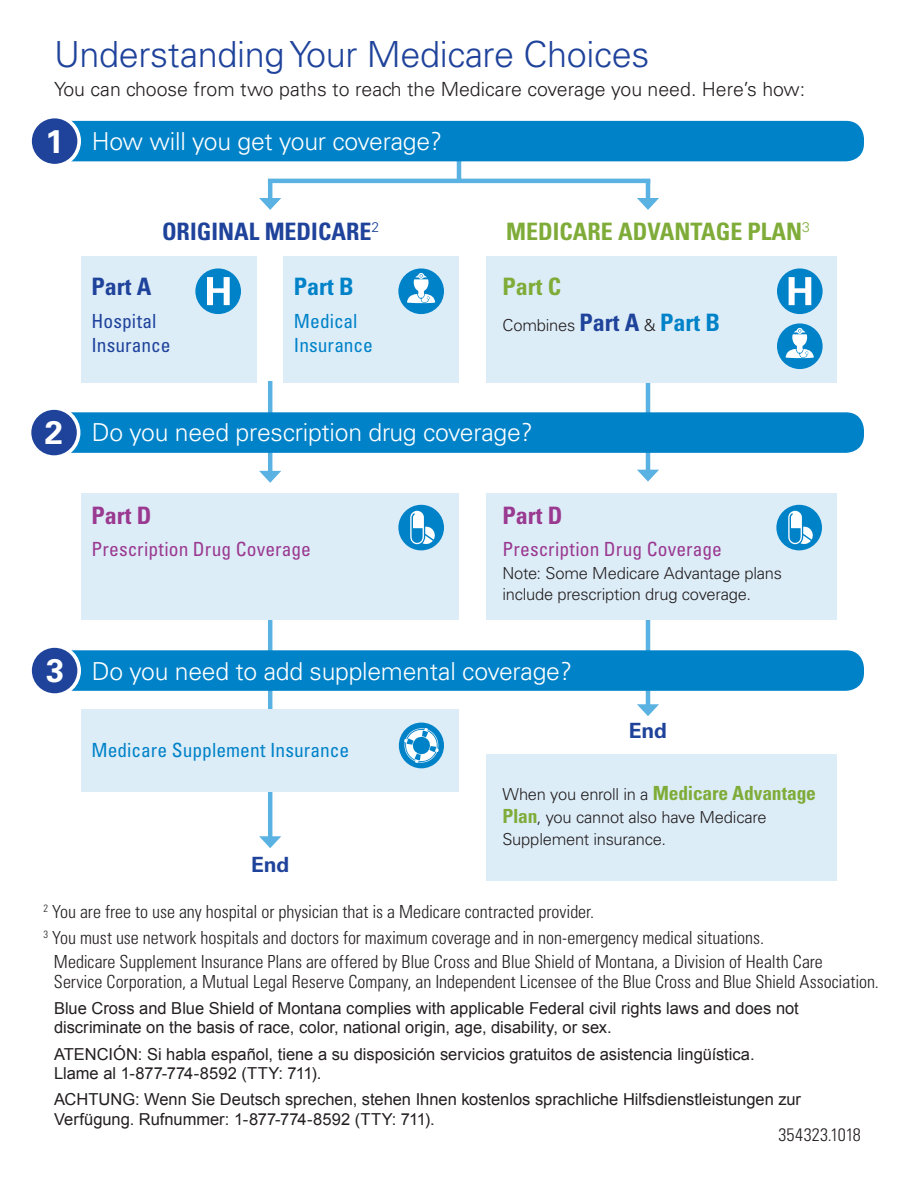
<style>
.page{position:relative;width:918px;height:1188px;background:#fff}
.page>*{position:absolute;margin:0;border:0;box-sizing:border-box;transform-origin:0 0}
.t1{font:300 36px "Univers LT Std";letter-spacing:-.01em;color:#1f439b}
.t2{font:700 32.7px "Univers LT Std";color:#fff}
.t3{font:300 24.75px "Univers LT Std";letter-spacing:-.01em;color:#fff}
.t4{font:700 condensed 24px "Univers LT Std";color:#7fac39}
.t5{font:700 condensed 24px "Univers LT Std";color:#1f439b}
.t6{font:700 condensed 24px "Univers LT Std";color:#9a3990}
.t7{font:700 condensed 24px "Univers LT Std";color:#0082c8}
.t8{font:700 21px "Univers LT Std";letter-spacing:-.005em;color:#1f439b}
.t9{font:300 19.5px "Univers LT Std";color:#231f20}
.t10{font:condensed 19.5px "Univers LT Std";letter-spacing:.005em;color:#9a3990}
.t11{font:condensed 19.5px/24px "Univers LT Std";color:#0082c8}
.t12{font:700 condensed 19.5px "Univers LT Std";letter-spacing:-.01em;color:#7fac39}
.t13{font:condensed 19.5px/24px "Univers LT Std";letter-spacing:.005em;color:#1f439b}
.t14{font:300 condensed 18px/26.2px "Univers LT Std";color:#231f20}
.t15{font:16.5px/19.5px "Arial";color:#231f20}
.t16{font:300 16.5px/21px "Univers LT Std";letter-spacing:-.015em;color:#231f20}
.s1{font-weight:700;font-stretch:condensed;font-size:24px;color:#1f439b}
.s2{font-weight:700;font-stretch:condensed;font-size:24px;color:#0082c8}
.s3{font-weight:300;font-stretch:normal;font-size:16.5px;color:#231f20}
.s4{font-weight:700;font-stretch:condensed;font-size:19.5px;color:#7fac39}
</style>
<div class="page">
<hr style="left:268px;top:597px;width:4px;height:119px;background:#5ab2e3">
<hr style="left:646px;top:590px;width:4px;height:118px;background:#5ab2e3">
<svg style="left:637px;top:704px;width:22px;height:12px"></svg>
<hr style="left:268px;top:767px;width:4px;height:73px;background:#5ab2e3">
<svg style="left:259px;top:836px;width:22px;height:12px"></svg>
<hr style="left:457px;top:160px;width:4px;height:22px;background:#5ab2e3">
<hr style="left:268px;top:179px;width:382px;height:4px;background:#5ab2e3">
<hr style="left:268px;top:180px;width:4px;height:22px;background:#5ab2e3">
<svg style="left:259px;top:198px;width:22px;height:12px"></svg>
<hr style="left:646px;top:180px;width:4px;height:22px;background:#5ab2e3">
<svg style="left:637px;top:198px;width:22px;height:12px"></svg>
<hr style="left:268px;top:381px;width:4px;height:94px;background:#5ab2e3">
<svg style="left:259px;top:471px;width:22px;height:12px"></svg>
<hr style="left:646px;top:382px;width:4px;height:92px;background:#5ab2e3">
<svg style="left:637px;top:470px;width:22px;height:12px"></svg>
<div style="left:54px;top:121px;width:810px;height:40px;background:#0082c8;border-radius:18px"></div>
<div style="left:54px;top:412px;width:810px;height:41px;background:#0082c8;border-radius:18px"></div>
<div style="left:54px;top:650px;width:810px;height:41px;background:#0082c8;border-radius:18px"></div>
<div style="left:81px;top:256px;width:175px;height:127px;background:#ddedf8"></div>
<div style="left:284px;top:256px;width:175px;height:127px;background:#ddedf8"></div>
<div style="left:486px;top:754px;width:351px;height:126px;background:#ddedf8"></div>
<div style="left:486px;top:256px;width:351px;height:127px;background:#ddedf8"></div>
<div style="left:486px;top:493px;width:351px;height:127px;background:#ddedf8"></div>
<div style="left:81px;top:493px;width:378px;height:127px;background:#ddedf8"></div>
<div style="left:81px;top:709px;width:378px;height:82px;background:#ddedf8"></div>
<div style="left:30px;top:117px;width:49px;height:49px;background:#1f439b;border-radius:50%"></div>
<div style="left:28px;top:115px;width:53px;height:52px;border:4px solid #fff;border-radius:50%"></div>
<div style="left:30px;top:408px;width:49px;height:49px;background:#1f439b;border-radius:50%"></div>
<div style="left:28px;top:406px;width:52px;height:53px;border:4px solid #fff;border-radius:50%"></div>
<div style="left:30px;top:646px;width:49px;height:49px;background:#1f439b;border-radius:50%"></div>
<div style="left:28px;top:644px;width:53px;height:53px;border:4px solid #fff;border-radius:50%"></div>
<div style="left:195px;top:268px;width:46px;height:46px;background:#0082c8;border-radius:50%"></div>
<svg style="left:207px;top:277px;width:23px;height:28px"></svg>
<div style="left:777px;top:268px;width:46px;height:46px;background:#0082c8;border-radius:50%"></div>
<svg style="left:789px;top:277px;width:22px;height:28px"></svg>
<div style="left:398px;top:268px;width:46px;height:46px;background:#0082c8;border-radius:50%"></div>
<svg style="left:407px;top:273px;width:29px;height:31px"></svg>
<div style="left:777px;top:323px;width:46px;height:46px;background:#0082c8;border-radius:50%"></div>
<svg style="left:785px;top:328px;width:29px;height:31px"></svg>
<div style="left:776px;top:505px;width:46px;height:45px;background:#0082c8;border-radius:50%"></div>
<svg style="left:788px;top:511px;width:25px;height:34px"></svg>
<div style="left:398px;top:505px;width:46px;height:45px;background:#0082c8;border-radius:50%"></div>
<svg style="left:410px;top:511px;width:25px;height:34px"></svg>
<div style="left:399px;top:723px;width:45px;height:45px;background:#0082c8;border-radius:50%"></div>
<svg style="left:403px;top:727px;width:37px;height:37px"></svg>
<h1 class="t1" style="left:54px;top:32px;width:597px">Understanding Your Medicare Choices</h1>
<p class="t9" style="left:54px;top:77px;width:753px">You can choose from two paths to reach the Medicare coverage you need. Here’s how:</p>
<h2 class="t2" style="left:46px;top:122px;width:20px">1</h2>
<h3 class="t3" style="left:92px;top:126px;width:352px">How will you get your coverage?</h3>
<h3 class="t5" style="left:162px;top:217px;width:219px">ORIGINAL MEDICARE<sup>2</sup></h3>
<h3 class="t4" style="left:506px;top:217px;width:305px">MEDICARE ADVANTAGE PLAN<sup>3</sup></h3>
<h3 class="t5" style="left:91px;top:272px;width:61px">Part A</h3>
<p class="t13" style="left:91px;top:309px;width:81px">Hospital<br>Insurance</p>
<h3 class="t4" style="left:502px;top:272px;width:60px">Part C</h3>
<h3 class="t7" style="left:294px;top:272px;width:61px">Part B</h3>
<p class="t11" style="left:294px;top:309px;width:81px">Medical<br>Insurance</p>
<p class="t16" style="left:502px;top:315px;width:219px">Combines <span class="s1">Part A</span> &amp; <span class="s2">Part B</span></p>
<h2 class="t2" style="left:45px;top:414px;width:20px">2</h2>
<h3 class="t3" style="left:92px;top:417px;width:443px">Do you need prescription drug coverage?</h3>
<h3 class="t6" style="left:91px;top:501px;width:61px">Part D</h3>
<p class="t10" style="left:91px;top:537px;width:221px">Prescription Drug Coverage</p>
<h3 class="t6" style="left:502px;top:501px;width:61px">Part D</h3>
<p class="t10" style="left:502px;top:537px;width:221px">Prescription Drug Coverage</p>
<p class="t16" style="left:502px;top:563px;width:281px">Note: Some Medicare Advantage plans include prescription drug coverage.</p>
<h2 class="t2" style="left:46px;top:652px;width:20px">3</h2>
<h3 class="t3" style="left:92px;top:656px;width:482px">Do you need to add supplemental coverage?</h3>
<p class="t8" style="left:629px;top:719px;width:40px">End</p>
<p class="t11" style="left:91px;top:738px;width:259px">Medicare Supplement Insurance</p>
<p class="t12" style="left:502px;top:781px;width:315px"><span class="s3">When you enroll in a</span> Medicare Advantage</p>
<p class="t16" style="left:502px;top:806px;width:266px;line-height:22.5px"><span class="s4">Plan</span>, you cannot also have Medicare<br>Supplement insurance.</p>
<p class="t8" style="left:251px;top:852px;width:40px">End</p>
<p class="t14" style="left:44px;top:898px;width:722px"><sup>2</sup> You are free to use any hospital or physician that is a Medicare contracted provider.<br><sup>3</sup> You must use network hospitals and doctors for maximum coverage and in non-emergency medical situations.</p>
<p class="t14" style="left:54px;top:952px;width:826px;line-height:19.5px">Medicare Supplement Insurance Plans are offered by Blue Cross and Blue Shield of Montana, a Division of Health Care<br>Service Corporation, a Mutual Legal Reserve Company, an Independent Licensee of the Blue Cross and Blue Shield Association.</p>
<p class="t15" style="left:54px;top:998px;width:746px">Blue Cross and Blue Shield of Montana complies with applicable Federal civil rights laws and does not discriminate on the basis of race, color, national origin, age, disability, or sex.</p>
<p class="t15" style="left:54px;top:1044px;width:702px">ATENCIÓN: Si habla español, tiene a su disposición servicios gratuitos de asistencia lingüística.<br>Llame al 1-877-774-8592 (TTY: 711).</p>
<p class="t15" style="left:54px;top:1090px;width:749px">ACHTUNG: Wenn Sie Deutsch sprechen, stehen Ihnen kostenlos sprachliche Hilfsdienstleistungen zur<br>Verfügung. Rufnummer: 1-877-774-8592 (TTY: 711).</p>
<p class="t14" style="left:778px;top:1122px;width:84px">354323.1018</p>
</div>
